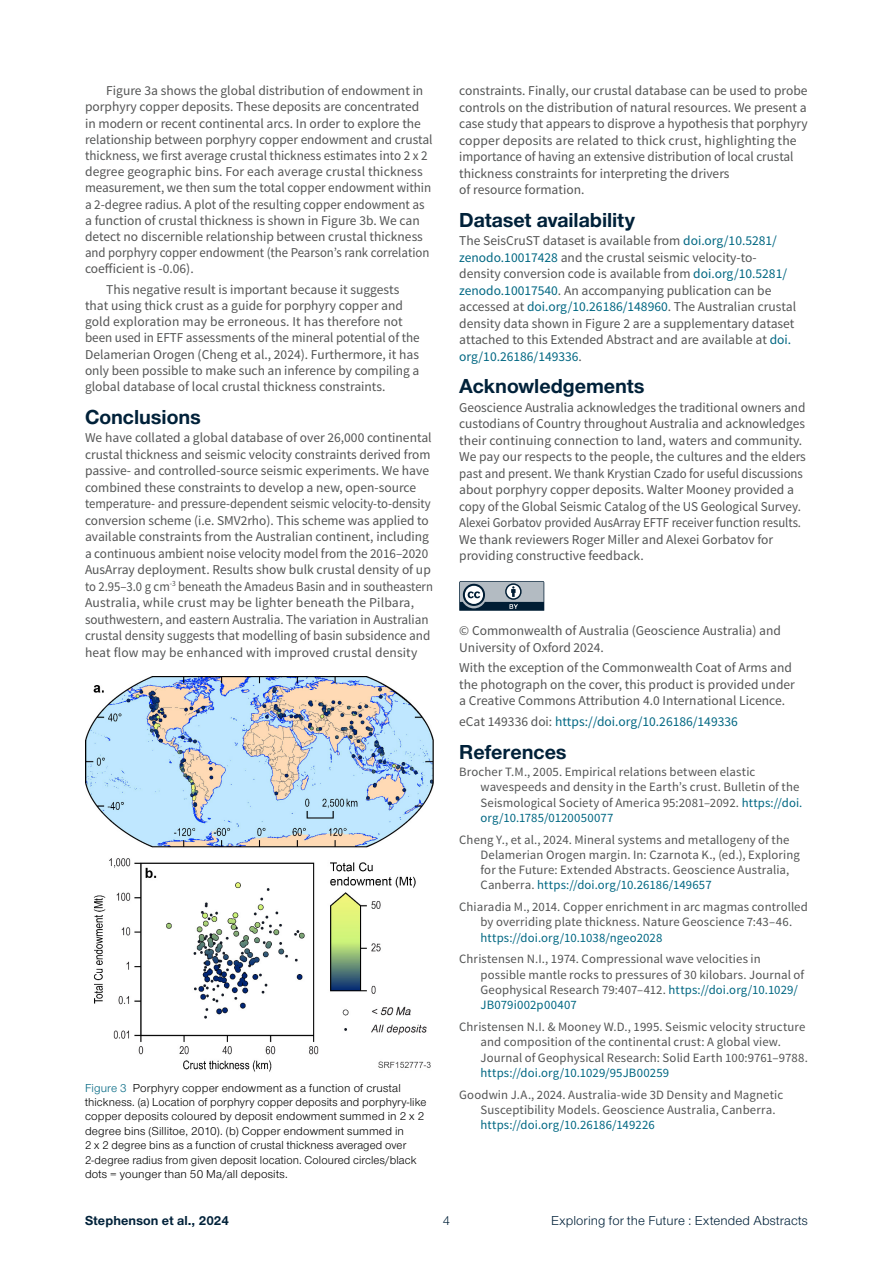
<style>
.page{position:relative;width:893px;height:1263px;background:#fff}
.page>*{position:absolute;margin:0;border:0;box-sizing:border-box;transform-origin:0 0}
.t1{font:700 21px "Nimbus San Nov";color:#002139}
.t2{font:13.5px/16.5px "Source Sans Pro";color:#535454}
.t3{font:13.5px "Source Sans Pro";color:#006782}
.t4{font:13.5px "Nimbus San Nov";letter-spacing:.01em;color:#002139}
.t5{font:700 13.5px "Nimbus San Nov";letter-spacing:.01em;color:#002139}
.t6{font:12.75px/15.3px "Source Sans Pro";letter-spacing:.01em;color:#535454}
.t7{font:12.75px "Source Sans Pro";letter-spacing:.01em;color:#006782}
.t8{font:12px/14.4px "Nimbus San Nov";letter-spacing:.01em;color:#000}
.s1{color:#006782}
.s2{color:#535454}
</style>
<div class="page">
<svg style="left:459px;top:581px;width:85px;height:30px;background:#788793"></svg>
<img style="left:85px;top:676px;width:348px;height:396px">
<p class="t2" style="left:85px;top:83px;width:349px;text-indent:21px">Figure 3a shows the global distribution of endowment in porphyry copper deposits. These deposits are concentrated in modern or recent continental arcs. In order to explore the relationship between porphyry copper endowment and crustal thickness, we first average crustal thickness estimates into 2 x 2 degree geographic bins. For each average crustal thickness measurement, we then sum the total copper endowment within a 2-degree radius. A plot of the resulting copper endowment as a function of crustal thickness is shown in Figure 3b. We can detect no discernible relationship between crustal thickness and porphyry copper endowment (the Pearson’s rank correlation coefficient is -0.06).</p>
<p class="t2" style="left:85px;top:281px;width:336px;text-indent:21px">This negative result is important because it suggests that using thick crust as a guide for porphyry copper and gold exploration may be erroneous. It has therefore not been used in EFTF assessments of the mineral potential of the Delamerian Orogen (Cheng et al., 2024). Furthermore, it has only been possible to make such an inference by compiling a global database of local crustal thickness constraints.</p>
<h1 class="t1" style="left:85px;top:404px;width:117px">Conclusions</h1>
<p class="t2" style="left:85px;top:430px;width:349px">We have collated a global database of over 26,000 continental crustal thickness and seismic velocity constraints derived from passive- and controlled-source seismic experiments. We have combined these constraints to develop a new, open-source temperature- and pressure-dependent seismic velocity-to-density conversion scheme (i.e. SMV2rho). This scheme was applied to available constraints from the Australian continent, including a continuous ambient noise velocity model from the 2016–2020<br>AusArray deployment. Results show bulk crustal density of up to 2.95–3.0 g cm<sup>-3</sup> beneath the Amadeus Basin and in southeastern Australia, while crust may be lighter beneath the Pilbara, southwestern, and eastern Australia. The variation in Australian crustal density suggests that modelling of basin subsidence and heat flow may be enhanced with improved crustal density</p>
<p class="t8" style="left:85px;top:1080px;width:343px"><span class="s1">Figure 3</span> Porphyry copper endowment as a function of crustal thickness. (a) Location of porphyry copper deposits and porphyry-like copper deposits coloured by deposit endowment summed in 2 x 2 degree bins (Sillitoe, 2010). (b) Copper endowment summed in<br>2 x 2 degree bins as a function of crustal thickness averaged over 2-degree radius from given deposit location. Coloured circles/black dots = younger than 50 Ma/all deposits.</p>
<p class="t2" style="left:459px;top:83px;width:350px">constraints. Finally, our crustal database can be used to probe controls on the distribution of natural resources. We present a case study that appears to disprove a hypothesis that porphyry copper deposits are related to thick crust, highlighting the importance of having an extensive distribution of local crustal thickness constraints for interpreting the drivers<br>of resource formation.</p>
<h1 class="t1" style="left:459px;top:207px;width:177px">Dataset availability</h1>
<p class="t2" style="left:459px;top:233px;width:338px">The SeisCruST dataset is available from <span class="s1">doi.org/10.5281/ zenodo.10017428</span> and the crustal seismic velocity-to&shy;density conversion code is available from <span class="s1">doi.org/10.5281/ zenodo.10017540</span>. An accompanying publication can be accessed at <span class="s1">doi.org/10.26186/148960</span>. The Australian crustal density data shown in Figure 2 are a supplementary dataset attached to this Extended Abstract and are available at <span class="s1">doi. org/10.26186/149336</span>.</p>
<h1 class="t1" style="left:459px;top:374px;width:187px">Acknowledgements</h1>
<p class="t2" style="left:459px;top:399px;width:348px">Geoscience Australia acknowledges the traditional owners and custodians of Country throughout Australia and acknowledges their continuing connection to land, waters and community.<br>We pay our respects to the people, the cultures and the elders past and present. We thank Krystian Czado for useful discussions about porphyry copper deposits. Walter Mooney provided a copy of the Global Seismic Catalog of the US Geological Survey.<br>Alexei Gorbatov provided AusArray EFTF receiver function results.<br>We thank reviewers Roger Miller and Alexei Gorbatov for providing constructive feedback.</p>
<p class="t2" style="left:459px;top:622px;width:323px">© Commonwealth of Australia (Geoscience Australia) and<br>University of Oxford 2024.</p>
<p class="t2" style="left:459px;top:660px;width:337px">With the exception of the Commonwealth Coat of Arms and the photograph on the cover, this product is provided under a Creative Commons Attribution 4.0 International Licence.</p>
<p class="t3" style="left:459px;top:713px;width:280px"><span class="s2">eCat 149336 doi:</span> https://doi.org/10.26186/149336</p>
<h1 class="t1" style="left:459px;top:739px;width:109px">References</h1>
<p class="t6" style="left:480px;top:764px;width:323px;text-indent:-21px">Brocher T.M., 2005. Empirical relations between elastic wavespeeds and density in the Earth’s crust. Bulletin of the Seismological Society of America 95:2081–2092. <span class="s1">https://doi. org/10.1785/0120050077</span></p>
<p class="t6" style="left:480px;top:832px;width:321px;text-indent:-21px">Cheng Y., et al., 2024. Mineral systems and metallogeny of the Delamerian Orogen margin. In: Czarnota K., (ed.), Exploring for the Future: Extended Abstracts. Geoscience Australia, Canberra. <span class="s1">https://doi.org/10.26186/149657</span></p>
<p class="t6" style="left:459px;top:899px;width:350px;text-align:center">Chiaradia M., 2014. Copper enrichment in arc magmas controlled by overriding plate thickness. Nature Geoscience 7:43–46.</p>
<p class="t7" style="left:480px;top:929px;width:183px">https://doi.org/10.1038/ngeo2028</p>
<p class="t6" style="left:480px;top:952px;width:325px;text-indent:-21px">Christensen N.I., 1974. Compressional wave velocities in possible mantle rocks to pressures of 30 kilobars. Journal of Geophysical Research 79:407–412. <span class="s1">https://doi.org/10.1029/ JB079i002p00407</span></p>
<p class="t6" style="left:480px;top:1019px;width:329px;text-indent:-21px">Christensen N.I. &amp; Mooney W.D., 1995. Seismic velocity structure and composition of the continental crust: A global view.<br>Journal of Geophysical Research: Solid Earth 100:9761–9788.</p>
<p class="t7" style="left:480px;top:1065px;width:190px">https://doi.org/10.1029/95JB00259</p>
<p class="t6" style="left:480px;top:1087px;width:304px;text-indent:-21px">Goodwin J.A., 2024. Australia-wide 3D Density and Magnetic<br>Susceptibility Models. Geoscience Australia, Canberra.</p>
<p class="t7" style="left:480px;top:1117px;width:176px">https://doi.org/10.26186/149226</p>
<p class="t5" style="left:85px;top:1212px;width:145px">Stephenson et al., 2024</p>
<p class="t4" style="left:443px;top:1213px;width:9px">4</p>
<p class="t4" style="left:551px;top:1213px;width:258px">Exploring for the Future : Extended Abstracts</p>
</div>
